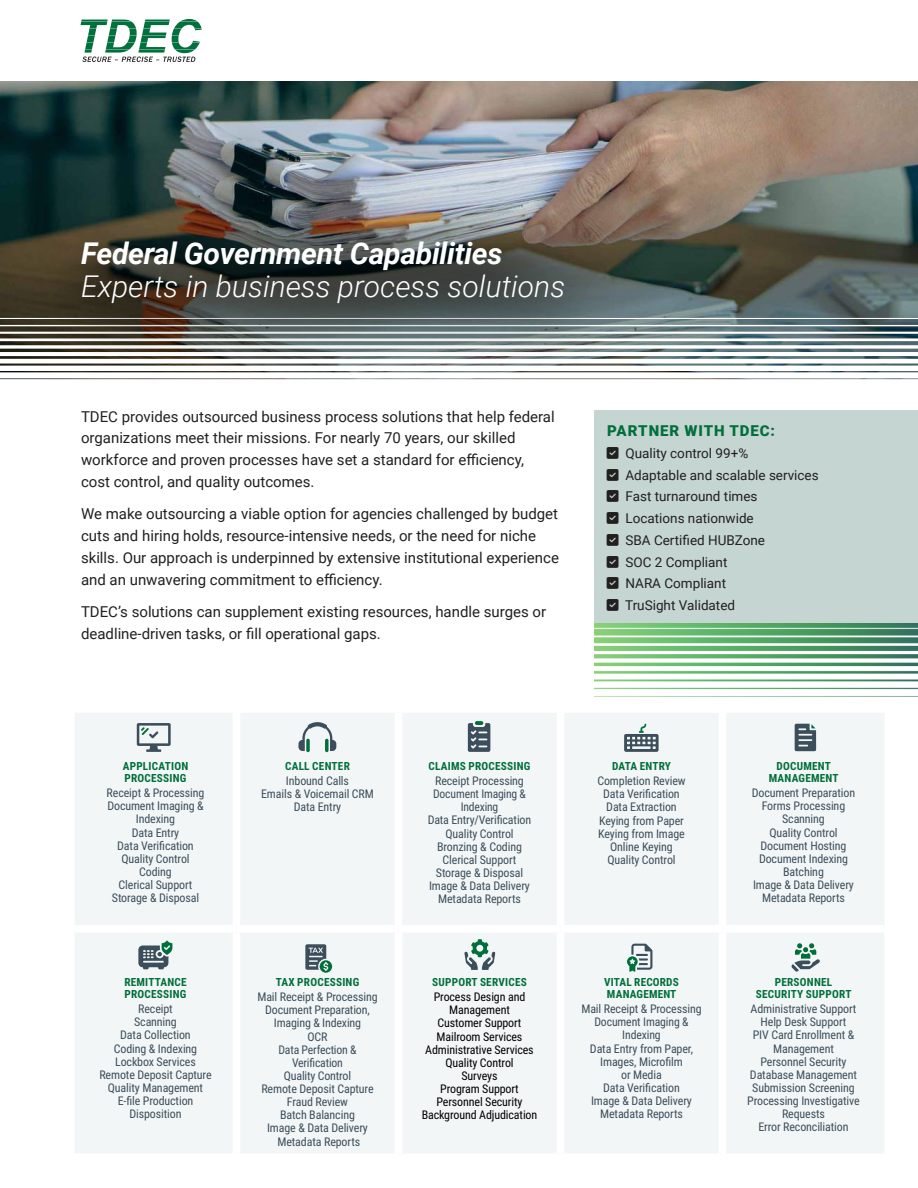
<style>
.page{position:relative;width:918px;height:1188px;background:#fff}
.page>*{position:absolute;margin:0;border:0;box-sizing:border-box;transform-origin:0 0}
.t1{font:italic 300 30px "Roboto";color:#fff}
.t2{font:italic 700 30px "Roboto";letter-spacing:-.01em;color:#fff}
.t3{font:15px/21.8px "Roboto";color:#221f1f}
.t4{font:900 15px "Roboto";letter-spacing:.065em;color:#006f3b}
.t5{font:13.5px/21.8px "Roboto";color:#221f1f}
.t6{font:12px/13.2px "Roboto Condensed";letter-spacing:-.01em;color:#3c4e5b;text-align:center}
.t7{font:12px/13.2px "Roboto Condensed";letter-spacing:-.01em;color:#000;text-align:center}
.t8{font:700 11.25px/12px "Roboto Condensed";letter-spacing:.02em;color:#006f3b}
</style>
<div class="page">
<img style="left:0;top:81px;width:918px;height:298px">
<div style="left:0;top:372px;width:918px;height:6px;background:#fff"></div>
<div style="left:0;top:366px;width:918px;height:5px;background:#fff"></div>
<div style="left:0;top:359px;width:918px;height:5px;background:#fff"></div>
<hr style="left:0;top:352px;width:918px;height:4px;background:#fff">
<svg style="left:0;top:345px;width:918px;height:4px"></svg>
<hr style="left:0;top:338px;width:918px;height:3px;background:#fff">
<hr style="left:0;top:332px;width:918px;height:2px;background:#fff">
<hr style="left:0;top:325px;width:918px;height:1px;background:#fff">
<hr style="left:0;top:318px;width:918px;height:1px;background:#fff">
<div style="left:594px;top:410px;width:324px;height:216px;background:#c5d5d2"></div>
<div style="left:34px;top:193px;width:597px;height:176px;background:#000;opacity:.5"></div>
<img style="left:595px;top:623px;width:323px;height:67px">
<div style="left:75px;top:713px;width:809px;height:440px;background:#f3f6f6"></div>
<div style="left:233px;top:713px;width:7px;height:43px;background:#fff"></div>
<div style="left:395px;top:713px;width:7px;height:43px;background:#fff"></div>
<div style="left:557px;top:713px;width:7px;height:43px;background:#fff"></div>
<div style="left:719px;top:713px;width:7px;height:43px;background:#fff"></div>
<div style="left:233px;top:756px;width:7px;height:169px;background:#fff"></div>
<div style="left:395px;top:756px;width:7px;height:169px;background:#fff"></div>
<div style="left:557px;top:756px;width:7px;height:169px;background:#fff"></div>
<div style="left:719px;top:756px;width:7px;height:169px;background:#fff"></div>
<div style="left:233px;top:933px;width:7px;height:39px;background:#fff"></div>
<div style="left:395px;top:933px;width:7px;height:39px;background:#fff"></div>
<div style="left:557px;top:933px;width:7px;height:39px;background:#fff"></div>
<div style="left:719px;top:933px;width:7px;height:39px;background:#fff"></div>
<div style="left:233px;top:972px;width:7px;height:181px;background:#fff"></div>
<div style="left:395px;top:972px;width:7px;height:181px;background:#fff"></div>
<div style="left:557px;top:972px;width:7px;height:181px;background:#fff"></div>
<div style="left:719px;top:972px;width:7px;height:181px;background:#fff"></div>
<div style="left:75px;top:925px;width:162px;height:8px;background:#fff"></div>
<div style="left:237px;top:925px;width:162px;height:8px;background:#fff"></div>
<div style="left:399px;top:925px;width:162px;height:8px;background:#fff"></div>
<div style="left:561px;top:925px;width:162px;height:8px;background:#fff"></div>
<div style="left:723px;top:925px;width:162px;height:8px;background:#fff"></div>
<svg style="left:81px;top:19px;width:121px;height:43px"></svg>
<svg style="left:137px;top:723px;width:34px;height:29px"></svg>
<svg style="left:298px;top:722px;width:38px;height:29px"></svg>
<svg style="left:306px;top:739px;width:4px;height:13px"></svg>
<svg style="left:325px;top:739px;width:4px;height:13px"></svg>
<svg style="left:468px;top:721px;width:22px;height:31px"></svg>
<svg style="left:624px;top:724px;width:35px;height:28px"></svg>
<svg style="left:464px;top:939px;width:31px;height:31px"></svg>
<svg style="left:627px;top:944px;width:25px;height:28px"></svg>
<svg style="left:791px;top:943px;width:29px;height:29px"></svg>
<svg style="left:138px;top:940px;width:34px;height:29px"></svg>
<svg style="left:305px;top:944px;width:27px;height:29px"></svg>
<svg style="left:795px;top:724px;width:21px;height:27px"></svg>
<h1 class="t2" style="left:81px;top:241px;width:423px">Federal Government Capabilities</h1>
<h1 class="t1" style="left:81px;top:274px;width:486px">Experts in business process solutions</h1>
<p class="t3" style="left:81px;top:407px;width:475px">TDEC provides outsourced business process solutions that help federal organizations meet their missions. For nearly 70 years, our skilled workforce and proven processes have set a standard for efÏciency, cost control, and quality outcomes.</p>
<p class="t3" style="left:81px;top:504px;width:479px">We make outsourcing a viable option for agencies challenged by budget cuts and hiring holds, resource-intensive needs, or the need for niche skills. Our approach is underpinned by extensive institutional experience and an unwavering commitment to efÏciency.</p>
<p class="t3" style="left:81px;top:602px;width:467px">TDEC’s solutions can supplement existing resources, handle surges or deadline-driven tasks, or fill operational gaps.</p>
<p class="t4" style="left:607px;top:422px;width:169px">PARTNER WITH TDEC:</p>
<p class="t5" style="left:625px;top:443px;width:195px">Quality control 99+%<br>Adaptable and scalable services<br>Fast turnaround times<br>Locations nationwide<br>SBA Certified HUBZone<br>SOC 2 Compliant<br>NARA Compliant<br>TruSight Validated</p>
<p class="t8" style="left:123px;top:760px;width:67px">APPLICATION<br>PROCESSING</p>
<p class="t6" style="left:107px;top:787px;width:99px">Receipt &amp; Processing<br>Document Imaging &amp;<br>Indexing<br>Data Entry<br>Data Verification<br>Quality Control<br>Coding<br>Clerical Support<br>Storage &amp; Disposal</p>
<p class="t8" style="left:124px;top:976px;width:64px">REMITTANCE<br>PROCESSING</p>
<p class="t6" style="left:99px;top:1003px;width:114px">Receipt<br>Scanning<br>Data Collection<br>Coding &amp; Indexing<br>Lockbox Services<br>Remote Deposit Capture<br>Quality Management<br>E-file Production<br>Disposition</p>
<p class="t8" style="left:285px;top:760px;width:66px">CALL CENTER</p>
<p class="t6" style="left:261px;top:775px;width:114px">Inbound Calls<br>Emails &amp; Voicemail CRM<br>Data Entry</p>
<p class="t8" style="left:276px;top:976px;width:85px">TAX PROCESSING</p>
<p class="t6" style="left:257px;top:991px;width:122px">Mail Receipt &amp; Processing<br>Document Preparation,<br>Imaging &amp; Indexing<br>OCR<br>Data Perfection &amp;<br>Verification<br>Quality Control<br>Remote Deposit Capture<br>Fraud Review<br>Batch Balancing<br>Image &amp; Data Delivery<br>Metadata Reports</p>
<p class="t8" style="left:429px;top:760px;width:104px">CLAIMS PROCESSING</p>
<p class="t6" style="left:428px;top:775px;width:105px">Receipt Processing<br>Document Imaging &amp;<br>Indexing<br>Data Entry/Verification<br>Quality Control<br>Bronzing &amp; Coding<br>Clerical Support<br>Storage &amp; Disposal<br>Image &amp; Data Delivery<br>Metadata Reports</p>
<p class="t8" style="left:432px;top:976px;width:96px">SUPPORT SERVICES</p>
<p class="t7" style="left:422px;top:991px;width:117px">Process Design and<br>Management<br>Customer Support<br>Mailroom Services<br>Administrative Services<br>Quality Control<br>Surveys<br>Program Support<br>Personnel Security<br>Background Adjudication</p>
<p class="t8" style="left:612px;top:760px;width:61px">DATA ENTRY</p>
<p class="t6" style="left:597px;top:775px;width:90px">Completion Review<br>Data Verification<br>Data Extraction<br>Keying from Paper<br>Keying from Image<br>Online Keying<br>Quality Control</p>
<p class="t8" style="left:604px;top:976px;width:76px">VITAL RECORDS<br>MANAGEMENT</p>
<p class="t6" style="left:581px;top:1003px;width:122px">Mail Receipt &amp; Processing<br>Document Imaging &amp;<br>Indexing<br>Data Entry from Paper,<br>Images, Microfilm<br>or Media<br>Data Verification<br>Image &amp; Data Delivery<br>Metadata Reports</p>
<p class="t8" style="left:769px;top:760px;width:71px;text-align:center">DOCUMENT<br>MANAGEMENT</p>
<p class="t6" style="left:752px;top:787px;width:105px">Document Preparation<br>Forms Processing<br>Scanning<br>Quality Control<br>Document Hosting<br>Document Indexing<br>Batching<br>Image &amp; Data Delivery<br>Metadata Reports</p>
<p class="t8" style="left:756px;top:976px;width:97px;text-align:center">PERSONNEL<br>SECURITY SUPPORT</p>
<p class="t6" style="left:747px;top:1003px;width:114px">Administrative Support<br>Help Desk Support<br>PIV Card Enrollment &amp;<br>Management<br>Personnel Security<br>Database Management<br>Submission Screening<br>Processing Investigative<br>Requests<br>Error Reconciliation</p>
</div>
